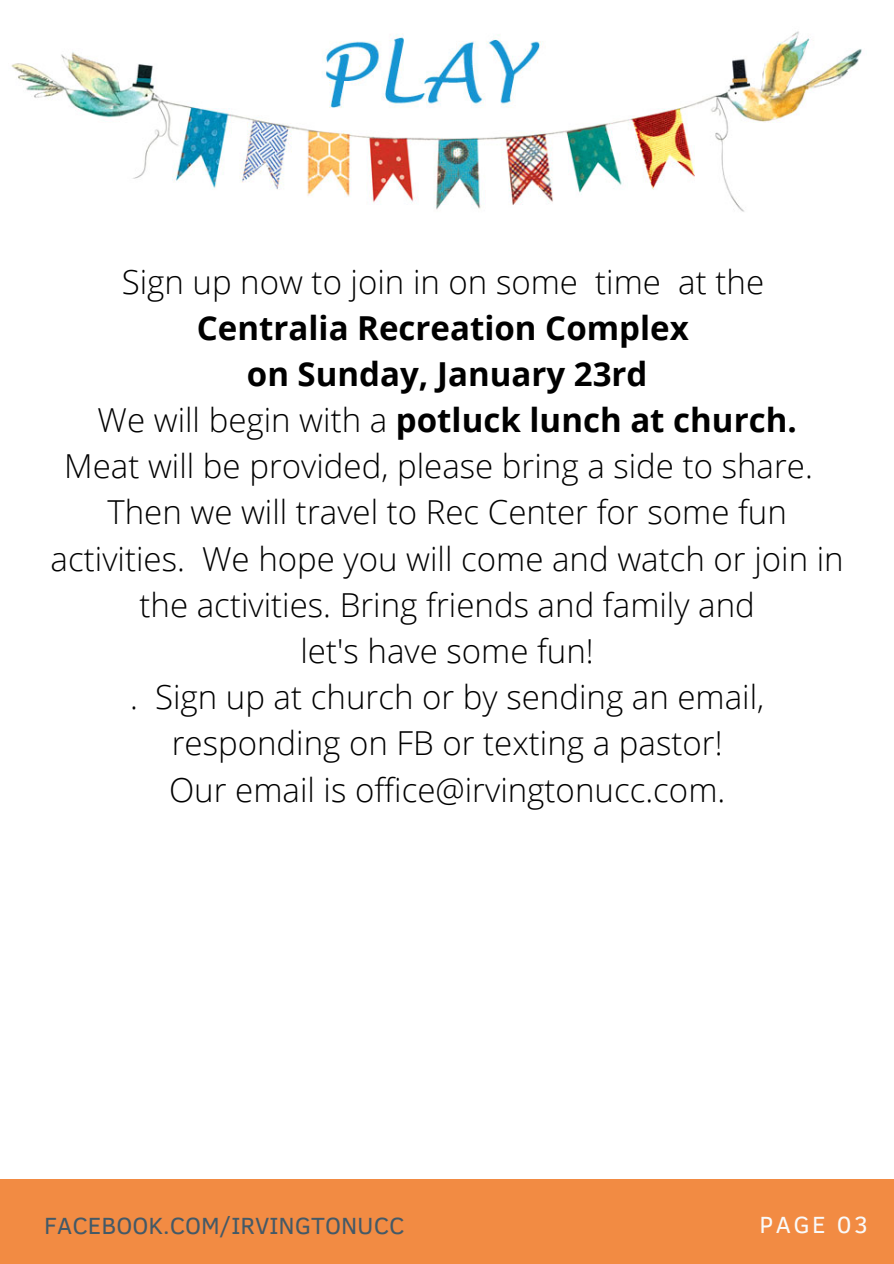
<style>
.page{position:relative;width:894px;height:1264px;background:#fff}
.page>*{position:absolute;margin:0;border:0;box-sizing:border-box;transform-origin:0 0}
.t1{font:300 33px/46.2px "Open Sans";color:#000;text-align:center}
.t2{font:700 33px "Open Sans";color:#000}
.t3{font:24px "Clear Sans";color:#435967}
.t4{font:24px "Clear Sans";letter-spacing:.1em;color:#fafafa}
.s1{font-weight:300}
</style>
<div class="page">
<div style="left:0;top:1178px;width:893px;height:85px;background:#f28b43"></div>
<img style="left:11px;top:31px;width:851px;height:181px">
<p class="t1" style="left:122px;top:257px;width:643px">Sign up now to join in on some time at the</p>
<p class="t2" style="left:197px;top:304px;width:493px">Centralia Recreation Complex</p>
<p class="t2" style="left:247px;top:350px;width:402px">on Sunday, January 23rd</p>
<p class="t2" style="left:97px;top:397px;width:700px"><span class="s1">We will begin with a</span> potluck lunch at church.</p>
<p class="t1" style="left:64px;top:442px;width:750px">Meat will be provided, please bring a side to share.</p>
<p class="t1" style="left:51px;top:488px;width:794px">Then we will travel to Rec Center for some fun activities. We hope you will come and watch or join in the activities. Bring friends and family and</p>
<p class="t1" style="left:300px;top:627px;width:295px">let's have some fun!</p>
<p class="t1" style="left:130px;top:673px;width:635px">. Sign up at church or by sending an email, responding on FB or texting a pastor!</p>
<p class="t1" style="left:169px;top:765px;width:557px">Our email is office@irvingtonucc.com.</p>
<p class="t3" style="left:44px;top:1208px;width:362px">FACEBOOK.COM/IRVINGTONUCC</p>
<p class="t4" style="left:759px;top:1207px;width:110px">PAGE 03</p>
</div>
